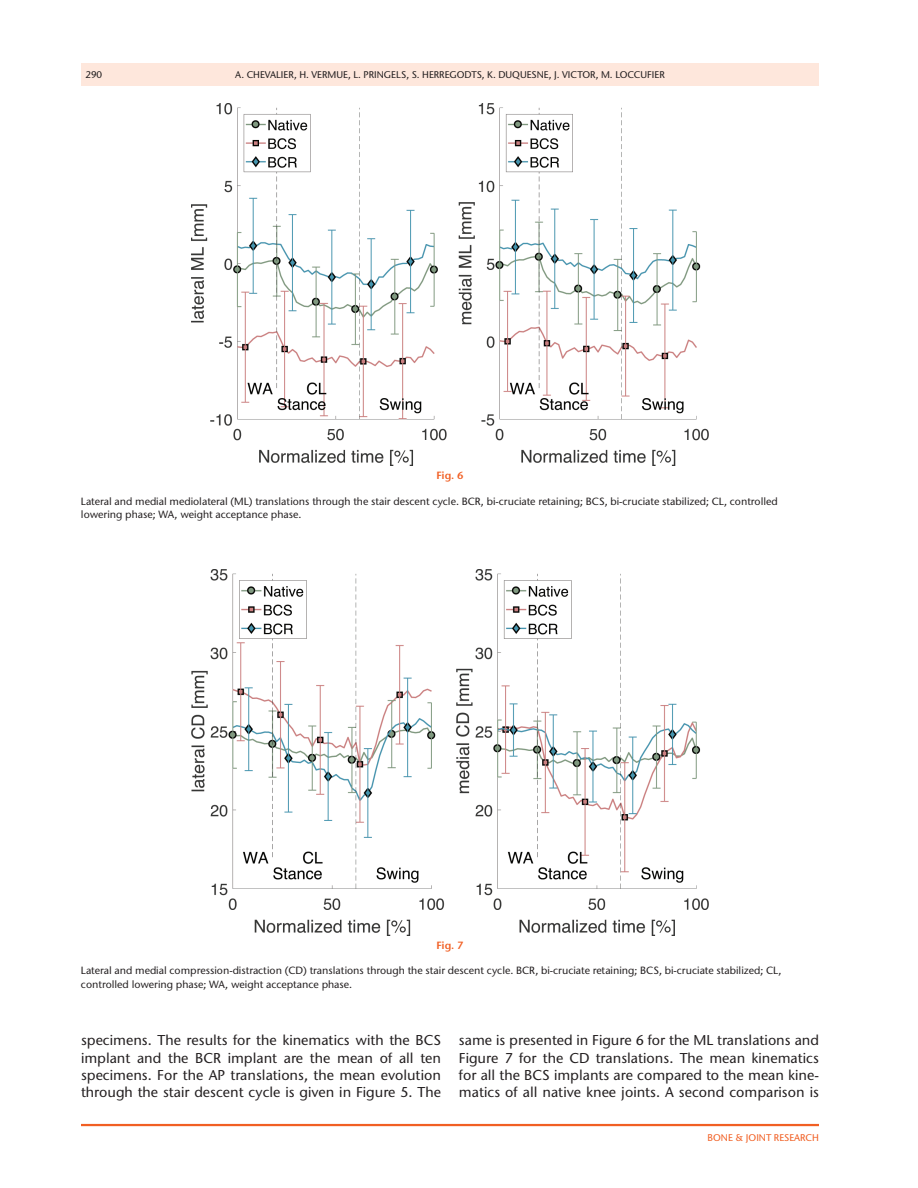
<style>
.page{position:relative;width:918px;height:1188px;background:#fff}
.page>*{position:absolute;margin:0;border:0;box-sizing:border-box;transform-origin:0 0}
.t1{font:500 14.25px/17.2px "Stone Sans ITC Pro";color:#231f20;text-align:justify}
.t2{font:500 10.5px/13.5px "Stone Sans ITC Pro";color:#231f20}
.t3{font:600 10.5px "Stone Sans ITC Pro";letter-spacing:-.005em;color:#f15f23}
.t4{font:500 9.75px "Stone Sans ITC Pro";color:#231f20}
.t5{font:500 9.75px "Stone Sans ITC Pro";color:#f15f23}
</style>
<div class="page">
<hr style="left:81px;top:1124px;width:738px;height:2px;background:#f15f23">
<div style="left:81px;top:63px;width:738px;height:23px;background:#fee7dc"></div>
<img style="left:192px;top:104px;width:516px;height:362px">
<img style="left:192px;top:570px;width:516px;height:365px">
<p class="t4" style="left:85px;top:68px;width:18px">290</p>
<p class="t4" style="left:235px;top:68px;width:431px">A. CHEVALIER, H. VERMUE, L. PRINGELS, S. HERREGODTS, K. DUQUESNE, J. VICTOR, M. LOCCUFIER</p>
<p class="t3" style="left:436px;top:469px;width:29px">Fig. 6</p>
<p class="t2" style="left:81px;top:494px;width:698px">Lateral and medial mediolateral (ML) translations through the stair descent cycle. BCR, bi-cruciate retaining; BCS, bi-cruciate stabilized; CL, controlled lowering phase; WA, weight acceptance phase.</p>
<p class="t3" style="left:436px;top:938px;width:29px">Fig. 7</p>
<p class="t2" style="left:81px;top:964px;width:702px">Lateral and medial compression-distraction (CD) translations through the stair descent cycle. BCR, bi-cruciate retaining; BCS, bi-cruciate stabilized; CL, controlled lowering phase; WA, weight acceptance phase.</p>
<p class="t1" style="left:81px;top:1032px;width:362px">specimens. The results for the kinematics with the BCS implant and the BCR implant are the mean of all ten specimens. For the AP translations, the mean evolution through the stair descent cycle is given in Figure 5. The</p>
<p class="t1" style="left:459px;top:1032px;width:362px">same is presented in Figure 6 for the ML translations and Figure 7 for the CD translations. The mean kinematics for all the BCS implants are compared to the mean kine&shy;matics of all native knee joints. A second comparison is</p>
<p class="t5" style="left:708px;top:1132px;width:113px">BONE &amp; JOINT RESEARCH</p>
</div>
